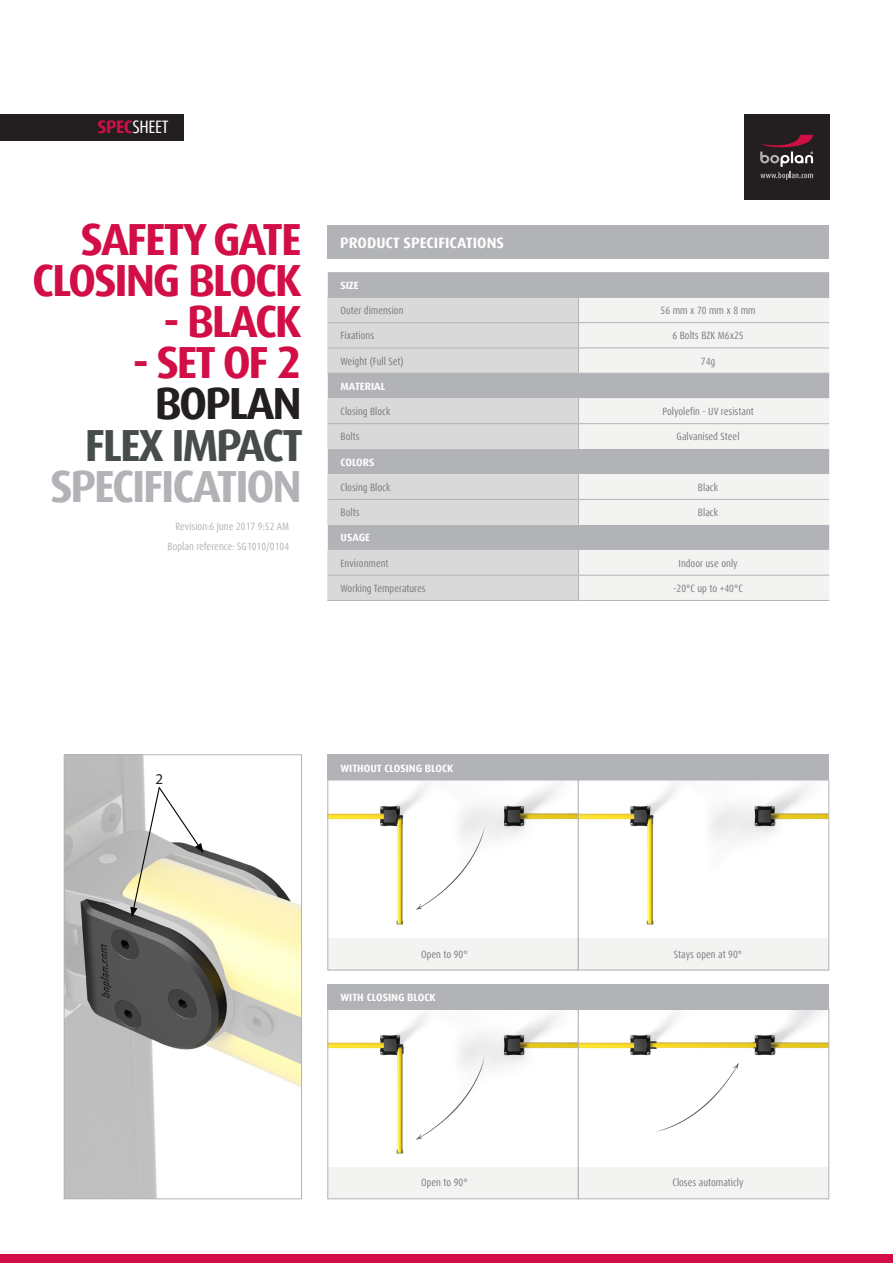
<style>
.page{position:relative;width:893px;height:1263px;background:#fff}
.page>*{position:absolute;margin:0;border:0;box-sizing:border-box;transform-origin:0 0}
.Normal_text_left{font:700 45px "Dax Offc";letter-spacing:-.05em;color:#d20e46}
.Normal_text_left-2{font:700 45px "Dax Offc";letter-spacing:-.05em;color:#b2b3b7}
.Normal_text_left-3{font:700 45px "Dax Offc";letter-spacing:-.05em;color:#474e4a}
.Normal_text_left-4{font:700 45px "Dax Offc";letter-spacing:-.05em;color:#231f20}
.Tech_data_title{font:condensed 18px "Dax Offc";letter-spacing:-.02em;color:#fff}
.Table_Header{font:700 15px "Dax Offc";color:#fff}
.Normal_text{font:15px "Myriad Pro";color:#231f20}
.Table_Cell_text{font:condensed 10.5px "Dax Offc";color:#7a7c7d}
.Normal_text-2{font:condensed 10.5px "Dax Offc";color:#7a7c7e}
.Normal_text-3{font:700 10.5px "Dax Offc";color:#fff}
.Normal_text-4{font:condensed 10.5px "Dax Offc";color:#b2b3b7}
.small_text_under_ima{font:condensed 10.5px "Dax Offc";color:#b2b3b7}
.Table_Header-2{font:700 10.5px "Dax Offc";color:#fff}
.s1{font-weight:700;font-stretch:normal;color:#d20e46}
</style>
<div class="page">
<div style="left:327px;top:225px;width:502px;height:34px;background:#b2b3b7"></div>
<div style="left:0;top:114px;width:183px;height:26px;background:#231f20"></div>
<div style="left:744px;top:115px;width:85px;height:85px;background:#231f20"></div>
<svg style="left:760px;top:135px;width:53px;height:45px"></svg>
<div style="left:328px;top:272px;width:501px;height:25px;background:#b2b3b7"></div>
<svg style="left:328px;top:298px;width:250px;height:302px;background:#cecfcf"></svg>
<svg style="left:578px;top:298px;width:251px;height:302px;fill:#f3f3f1"></svg>
<hr style="left:327px;top:297px;width:251px;height:1px;background:#b2b3b7">
<hr style="left:328px;top:322px;width:250px;height:1px;background:#b2b3b7">
<hr style="left:328px;top:423px;width:250px;height:1px;background:#b2b3b7">
<hr style="left:328px;top:499px;width:250px;height:1px;background:#b2b3b7">
<hr style="left:327px;top:600px;width:251px;height:1px;background:#b2b3b7">
<svg style="left:327px;top:298px;width:1px;height:75px"></svg>
<svg style="left:327px;top:398px;width:1px;height:51px"></svg>
<svg style="left:327px;top:474px;width:1px;height:51px"></svg>
<svg style="left:578px;top:298px;width:1px;height:75px"></svg>
<svg style="left:578px;top:398px;width:1px;height:51px"></svg>
<svg style="left:578px;top:474px;width:1px;height:51px"></svg>
<hr style="left:578px;top:297px;width:251px;height:1px;background:#b2b3b7">
<hr style="left:578px;top:322px;width:251px;height:1px;background:#b2b3b7">
<hr style="left:578px;top:423px;width:251px;height:1px;background:#b2b3b7">
<hr style="left:578px;top:499px;width:251px;height:1px;background:#b2b3b7">
<hr style="left:578px;top:600px;width:251px;height:1px;background:#b2b3b7">
<svg style="left:327px;top:550px;width:1px;height:50px"></svg>
<hr style="left:328px;top:575px;width:250px;height:1px;background:#b2b3b7">
<hr style="left:328px;top:348px;width:250px;height:1px;background:#b2b3b7">
<hr style="left:578px;top:348px;width:251px;height:1px;background:#b2b3b7">
<hr style="left:327px;top:373px;width:251px;height:1px;background:#b2b3b7">
<hr style="left:578px;top:373px;width:251px;height:1px;background:#b2b3b7">
<svg style="left:578px;top:550px;width:1px;height:50px"></svg>
<hr style="left:578px;top:575px;width:251px;height:1px;background:#b2b3b7">
<div style="left:0;top:1254px;width:893px;height:9px;background:#d20e46"></div>
<div style="left:327px;top:938px;width:251px;height:32px;background:#f3f3f1"></div>
<div style="left:327px;top:1166px;width:251px;height:33px;background:#f3f3f1"></div>
<div style="left:578px;top:1166px;width:251px;height:33px;background:#f3f3f1"></div>
<div style="left:578px;top:938px;width:251px;height:32px;background:#f3f3f1"></div>
<img style="left:66px;top:756px;width:234px;height:441px">
<div style="left:64px;top:754px;width:238px;height:445px;border:1px solid #b2b3b7"></div>
<img style="left:329px;top:782px;width:498px;height:143px">
<div style="left:327px;top:780px;width:252px;height:190px;border:1px solid #b2b3b7"></div>
<img style="left:329px;top:1010px;width:498px;height:157px">
<div style="left:327px;top:1008px;width:252px;height:191px;border:1px solid #b2b3b7"></div>
<div style="left:578px;top:1008px;width:251px;height:191px;border:1px solid #b2b3b7"></div>
<div style="left:578px;top:780px;width:251px;height:190px;border:1px solid #b2b3b7"></div>
<div style="left:327px;top:754px;width:502px;height:26px;background:#b1b3b6"></div>
<div style="left:327px;top:984px;width:502px;height:25px;background:#b1b3b6"></div>
<img style="left:417px;top:1055px;width:67px;height:85px">
<img style="left:654px;top:1064px;width:85px;height:67px">
<img style="left:417px;top:825px;width:67px;height:84px">
<svg style="left:130px;top:786px;width:74px;height:131px"></svg>
<p class="Tech_data_title" style="left:97px;top:116px;width:73px"><span class="s1">SPEC</span>SHEET</p>
<p class="Normal_text_left" style="left:80px;top:210px;width:223px">SAFETY GATE</p>
<p class="Normal_text_left" style="left:32px;top:251px;width:271px">CLOSING BLOCK</p>
<p class="Normal_text_left" style="left:164px;top:293px;width:140px">- BLACK</p>
<p class="Normal_text_left" style="left:133px;top:334px;width:171px">- SET OF 2</p>
<p class="Normal_text_left-4" style="left:155px;top:375px;width:149px">BOPLAN</p>
<p class="Normal_text_left-3" style="left:85px;top:416px;width:220px">FLEX IMPACT</p>
<p class="Normal_text_left-2" style="left:50px;top:457px;width:253px">SPECIFICATION</p>
<p class="small_text_under_ima" style="left:175px;top:520px;width:115px">Revision:6 June 2017 9:52 AM</p>
<p class="Normal_text-4" style="left:168px;top:540px;width:123px">Boplan reference: SG1010/0104</p>
<p class="Table_Header" style="left:340px;top:233px;width:165px">PRODUCT SPECIFICATIONS</p>
<p class="Table_Header-2" style="left:341px;top:278px;width:20px">SIZE</p>
<p class="Table_Cell_text" style="left:341px;top:304px;width:65px">Outer dimension</p>
<p class="Table_Cell_text" style="left:661px;top:304px;width:97px">56 mm x 70 mm x 8 mm</p>
<p class="Table_Cell_text" style="left:341px;top:329px;width:35px">Fixations</p>
<p class="Table_Cell_text" style="left:672px;top:329px;width:73px">6 Bolts BZK M6x25</p>
<p class="Table_Cell_text" style="left:341px;top:354px;width:65px">Weight (Full Set)</p>
<p class="Table_Cell_text" style="left:701px;top:354px;width:16px">74g</p>
<p class="Table_Header-2" style="left:341px;top:379px;width:46px">MATERIAL</p>
<p class="Table_Cell_text" style="left:341px;top:405px;width:52px">Closing Block</p>
<p class="Table_Cell_text" style="left:662px;top:405px;width:93px">Polyolefin - UV resistant</p>
<p class="Table_Cell_text" style="left:341px;top:430px;width:21px">Bolts</p>
<p class="Table_Cell_text" style="left:677px;top:430px;width:64px">Galvanised Steel</p>
<p class="Table_Header-2" style="left:341px;top:455px;width:35px">COLORS</p>
<p class="Table_Cell_text" style="left:341px;top:481px;width:52px">Closing Block</p>
<p class="Table_Cell_text" style="left:698px;top:481px;width:22px">Black</p>
<p class="Table_Cell_text" style="left:341px;top:506px;width:21px">Bolts</p>
<p class="Table_Cell_text" style="left:698px;top:506px;width:22px">Black</p>
<p class="Table_Header-2" style="left:341px;top:531px;width:31px">USAGE</p>
<p class="Table_Cell_text" style="left:341px;top:556px;width:50px">Environment</p>
<p class="Table_Cell_text" style="left:679px;top:556px;width:61px">Indoor use only</p>
<p class="Table_Cell_text" style="left:341px;top:582px;width:87px">Working Temperatures</p>
<p class="Table_Cell_text" style="left:673px;top:582px;width:71px">-20°C up to +40°C</p>
<p class="Normal_text" style="left:156px;top:770px;width:9px">2</p>
<p class="Normal_text-3" style="left:340px;top:761px;width:115px">WITHOUT CLOSING BLOCK</p>
<p class="Normal_text-2" style="left:421px;top:947px;width:48px">Open to 90°</p>
<p class="Normal_text-3" style="left:340px;top:991px;width:97px">WITH CLOSING BLOCK</p>
<p class="Normal_text-2" style="left:674px;top:947px;width:70px">Stays open at 90°</p>
<p class="Normal_text-2" style="left:421px;top:1176px;width:48px">Open to 90°</p>
<p class="Normal_text-2" style="left:672px;top:1176px;width:73px">Closes automaticly</p>
</div>
